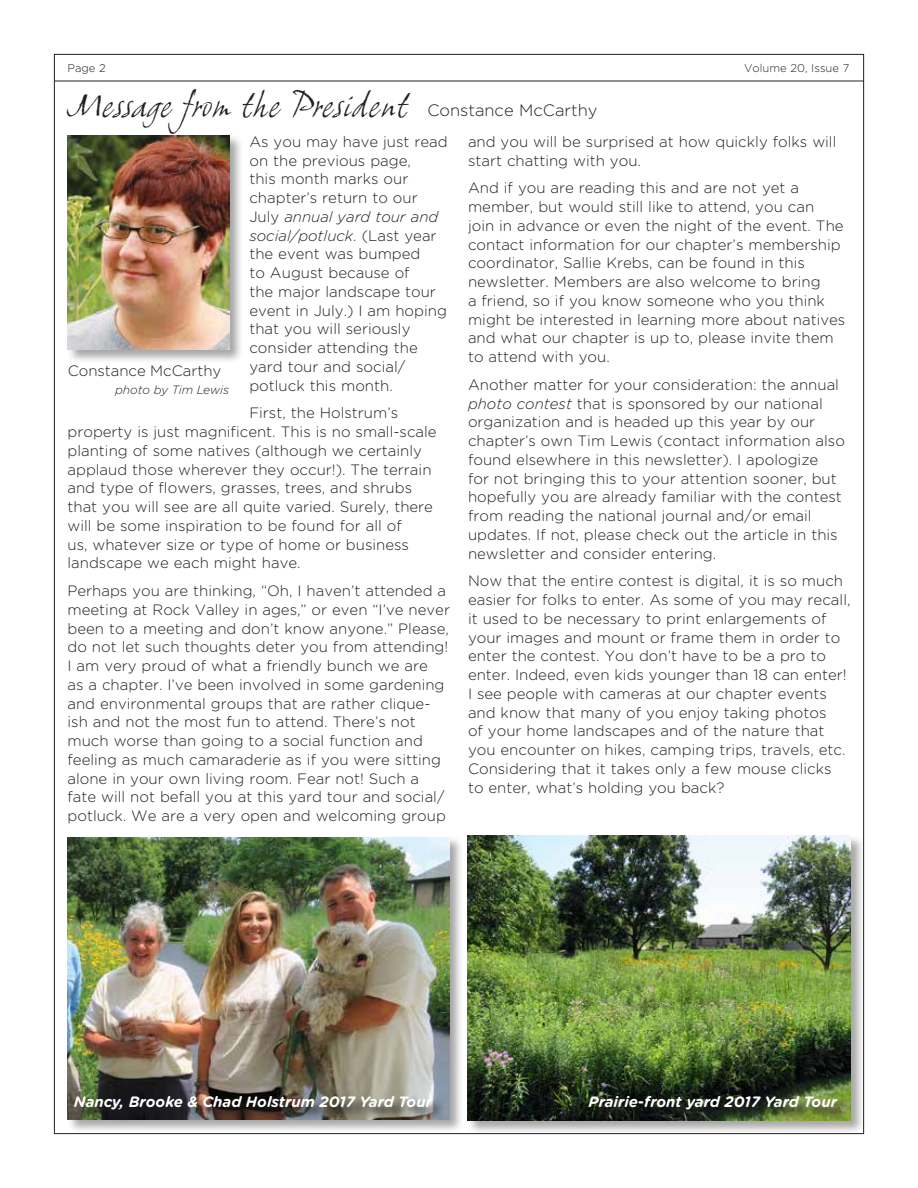
<style>
.page{position:relative;width:918px;height:1188px;background:#fff}
.page>*{position:absolute;margin:0;border:0;box-sizing:border-box;transform-origin:0 0}
.t1{font:italic 33px "Grimshaw Hand ITC";color:#231f20}
.t2{font:300 15px/18.8px "Gotham Rounded";color:#231f20}
.t3{font:italic 700 15px "Gotham Rounded";color:#fff}
.t4{font:italic 300 12px "Gotham Rounded";color:#231f20}
.t5{font:300 11.25px "Gotham Rounded";color:#231f20}
.s1{font-family:"Gotham Rounded";font-weight:300;font-style:normal;font-size:16.5px}
.s2{font-style:italic}
</style>
<div class="page">
<hr style="left:54px;top:81px;width:810px;height:1px;background:#231f20">
<div style="left:67px;top:134px;width:177px;height:229px;background:#231f20;opacity:.4"></div>
<img style="left:68px;top:135px;width:161px;height:214px">
<div style="left:67px;top:836px;width:397px;height:297px;background:#231f20;opacity:.4"></div>
<img style="left:68px;top:837px;width:381px;height:282px">
<div style="left:466px;top:835px;width:399px;height:300px;background:#231f20;opacity:.4"></div>
<img style="left:468px;top:836px;width:382px;height:284px">
<img style="left:74px;top:1096px;width:372px;height:28px">
<svg style="left:589px;top:1096px;width:262px;height:28px;background:#404a31"></svg>
<p class="t5" style="left:68px;top:61px;width:40px">Page 2</p>
<p class="t5" style="left:744px;top:61px;width:107px">Volume 20, Issue 7</p>
<h1 class="t1" style="left:68px;top:85px;width:532px">Message from the President <span class="s1">Constance McCarthy</span></h1>
<p class="t2" style="left:249px;top:132px;width:200px">As you may have just read on the previous page,<br>this month marks our chapter’s return to our<br>July <span class="s2">annual yard tour and social/potluck</span>. (Last year the event was bumped<br>to August because of<br>the major landscape tour event in July.) I am hoping that you will seriously consider attending the yard tour and social/ potluck this month.</p>
<p class="t2" style="left:68px;top:403px;width:371px;text-indent:182px">First, the Holstrum’s property is just magnificent. This is no small-scale planting of some natives (although we certainly applaud those wherever they occur!). The terrain and type of flowers, grasses, trees, and shrubs that you will see are all quite varied. Surely, there will be some inspiration to be found for all of<br>us, whatever size or type of home or business landscape we each might have.</p>
<p class="t2" style="left:68px;top:581px;width:384px">Perhaps you are thinking, “Oh, I haven’t attended a meeting at Rock Valley in ages,” or even “I’ve never been to a meeting and don’t know anyone.” Please, do not let such thoughts deter you from attending!<br>I am very proud of what a friendly bunch we are<br>as a chapter. I’ve been involved in some gardening and environmental groups that are rather clique&shy;ish and not the most fun to attend. There’s not much worse than going to a social function and feeling as much camaraderie as if you were sitting alone in your own living room. Fear not! Such a fate will not befall you at this yard tour and social/ potluck. We are a very open and welcoming group</p>
<p class="t2" style="left:468px;top:132px;width:370px">and you will be surprised at how quickly folks will start chatting with you.</p>
<p class="t2" style="left:468px;top:178px;width:379px">And if you are reading this and are not yet a member, but would still like to attend, you can<br>join in advance or even the night of the event. The contact information for our chapter’s membership coordinator, Sallie Krebs, can be found in this newsletter. Members are also welcome to bring<br>a friend, so if you know someone who you think might be interested in learning more about natives and what our chapter is up to, please invite them to attend with you.</p>
<p class="t2" style="left:468px;top:375px;width:378px">Another matter for your consideration: the annual <span class="s2">photo contest</span> that is sponsored by our national organization and is headed up this year by our chapter’s own Tim Lewis (contact information also found elsewhere in this newsletter). I apologize<br>for not bringing this to your attention sooner, but hopefully you are already familiar with the contest from reading the national journal and/or email updates. If not, please check out the article in this newsletter and consider entering.</p>
<p class="t2" style="left:468px;top:571px;width:384px">Now that the entire contest is digital, it is so much easier for folks to enter. As some of you may recall, it used to be necessary to print enlargements of your images and mount or frame them in order to enter the contest. You don’t have to be a pro to enter. Indeed, even kids younger than 18 can enter!<br>I see people with cameras at our chapter events and know that many of you enjoy taking photos<br>of your home landscapes and of the nature that you encounter on hikes, camping trips, travels, etc.<br>Considering that it takes only a few mouse clicks to enter, what’s holding you back?</p>
<p class="t2" style="left:68px;top:361px;width:155px">Constance McCarthy</p>
<p class="t4" style="left:115px;top:382px;width:116px">photo by Tim Lewis</p>
<p class="t3" style="left:74px;top:1091px;width:360px">Nancy, Brooke &amp; Chad Holstrum 2017 Yard Tour</p>
<p class="t3" style="left:588px;top:1091px;width:250px">Prairie-front yard 2017 Yard Tour</p>
</div>
